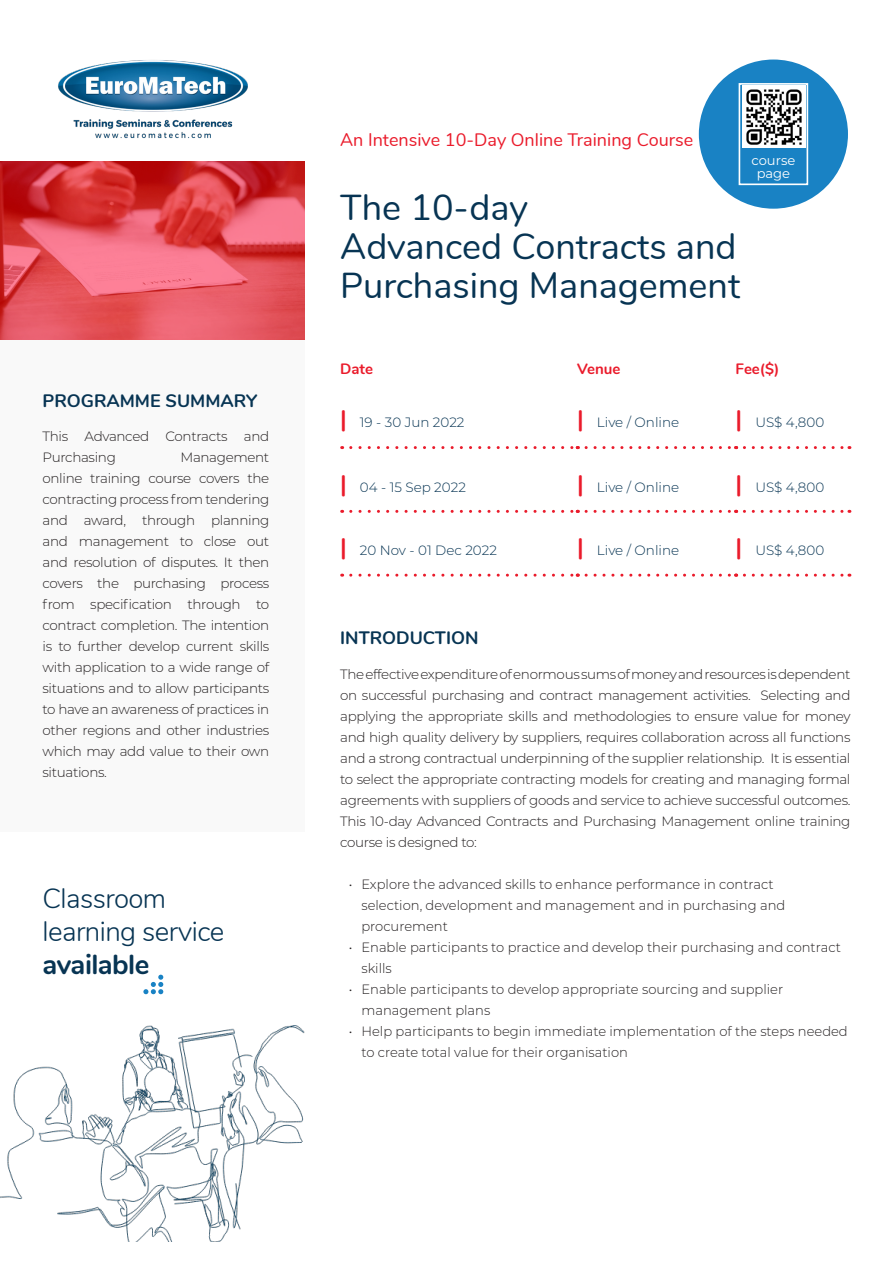
<style>
.page{position:relative;width:893px;height:1263px;background:#fff}
.page>*{position:absolute;margin:0;border:0;box-sizing:border-box;transform-origin:0 0}
.t1{font:36px/39px "Nunito";color:#073453}
.t2{font:300 27.6px/33.2px "Nunito";letter-spacing:-.02em;color:#073453}
.t3{font:18px "Nunito";color:#ea1b2b}
.t4{font:700 18px "Nunito";color:#073453}
.t5{font:700 15px "Nunito";color:#ea1b2b}
.t6{font:300 13.5px/21px "Montserrat";color:#231f20}
.t7{font:300 13.5px "Montserrat";color:#073453}
.t8{font:300 13.5px/21px "Montserrat";letter-spacing:-.025em;color:#231f20}
.t9{font:13.05px/13px "Montserrat";color:#fff;text-align:center}
.s1{font-weight:700}
.s2{font-family:"Nunito";font-weight:700;font-size:24px;color:#ea1b2b}
</style>
<div class="page">
<svg style="left:0;top:162px;width:305px;height:178px;background:#e04e58"></svg>
<div style="left:0;top:340px;width:305px;height:491px;background:#f9f9f9"></div>
<div style="left:699px;top:60px;width:149px;height:149px;background:#1982c4;border-radius:50%"></div>
<div style="left:739px;top:83px;width:69px;height:102px;border:2px solid #fff"></div>
<img style="left:58px;top:60px;width:190px;height:79px">
<img style="left:742px;top:86px;width:63px;height:62px">
<svg style="left:351px;top:446px;width:227px;height:3px"></svg>
<svg style="left:586px;top:446px;width:151px;height:3px"></svg>
<svg style="left:744px;top:446px;width:106px;height:3px"></svg>
<svg style="left:351px;top:510px;width:227px;height:3px"></svg>
<svg style="left:586px;top:510px;width:151px;height:3px"></svg>
<svg style="left:744px;top:510px;width:106px;height:3px"></svg>
<svg style="left:351px;top:574px;width:227px;height:3px"></svg>
<svg style="left:586px;top:574px;width:151px;height:3px"></svg>
<svg style="left:744px;top:574px;width:106px;height:3px"></svg>
<svg style="left:143px;top:975px;width:20px;height:19px"></svg>
<img style="left:0;top:1025px;width:305px;height:216px">
<p class="t4" style="left:43px;top:387px;width:216px">PROGRAMME SUMMARY</p>
<p class="t8" style="left:43px;top:426px;width:228px">This Advanced Contracts and<br>Purchasing</p>
<p class="t6" style="left:43px;top:447px;width:228px;text-align:justify;text-indent:138px">Management online training course covers the contracting process from tendering and award, through planning and management to close out and resolution of disputes. It then covers the purchasing process from specification through to contract completion. The intention is to further develop current skills with application to a wide range of situations and to allow participants to have an awareness of practices in other regions and other industries which may add value to their own situations.</p>
<p class="t2" style="left:43px;top:880px;width:125px">Classroom</p>
<p class="t2" style="left:43px;top:913px;width:183px">learning service <span class="s1">available</span></p>
<p class="t3" style="left:340px;top:127px;width:355px">An Intensive 10-Day Online Training Course</p>
<p class="t1" style="left:340px;top:186px;width:189px">The 10-day</p>
<p class="t1" style="left:340px;top:225px;width:402px">Advanced Contracts and<br>Purchasing Management</p>
<p class="t9" style="left:751px;top:153px;width:45px">course page</p>
<p class="t5" style="left:340px;top:358px;width:34px">Date</p>
<p class="t5" style="left:577px;top:358px;width:45px">Venue</p>
<p class="t5" style="left:736px;top:358px;width:45px">Fee($)</p>
<p class="t7" style="left:340px;top:413px;width:126px"><span class="s2">|</span> 19 - 30 Jun 2022</p>
<p class="t7" style="left:577px;top:413px;width:103px"><span class="s2">|</span> Live / Online</p>
<p class="t7" style="left:736px;top:413px;width:90px"><span class="s2">|</span> US$ 4,800</p>
<p class="t7" style="left:340px;top:478px;width:127px"><span class="s2">|</span> 04 - 15 Sep 2022</p>
<p class="t7" style="left:577px;top:478px;width:103px"><span class="s2">|</span> Live / Online</p>
<p class="t7" style="left:736px;top:478px;width:90px"><span class="s2">|</span> US$ 4,800</p>
<p class="t7" style="left:340px;top:541px;width:158px"><span class="s2">|</span> 20 Nov - 01 Dec 2022</p>
<p class="t7" style="left:577px;top:541px;width:103px"><span class="s2">|</span> Live / Online</p>
<p class="t7" style="left:736px;top:541px;width:90px"><span class="s2">|</span> US$ 4,800</p>
<p class="t4" style="left:340px;top:625px;width:140px">INTRODUCTION</p>
<p class="t6" style="left:340px;top:663px;width:512px;text-align:justify">The effective expenditure of enormous sums of money and resources is dependent on successful purchasing and contract management activities. Selecting and applying the appropriate skills and methodologies to ensure value for money and high quality delivery by suppliers, requires collaboration across all functions and a strong contractual underpinning of the supplier relationship. It is essential to select the appropriate contracting models for creating and managing formal agreements with suppliers of goods and service to achieve successful outcomes.<br>This 10-day Advanced Contracts and Purchasing Management online training course is designed to:</p>
<p class="t6" style="left:361px;top:873px;width:425px;text-indent:-13px">• Explore the advanced skills to enhance performance in contract selection, development and management and in purchasing and procurement</p>
<p class="t6" style="left:361px;top:936px;width:481px;text-indent:-13px">• Enable participants to practice and develop their purchasing and contract skills</p>
<p class="t6" style="left:361px;top:978px;width:423px;text-indent:-13px">• Enable participants to develop appropriate sourcing and supplier management plans</p>
<p class="t6" style="left:361px;top:1020px;width:488px;text-indent:-13px">• Help participants to begin immediate implementation of the steps needed to create total value for their organisation</p>
</div>
